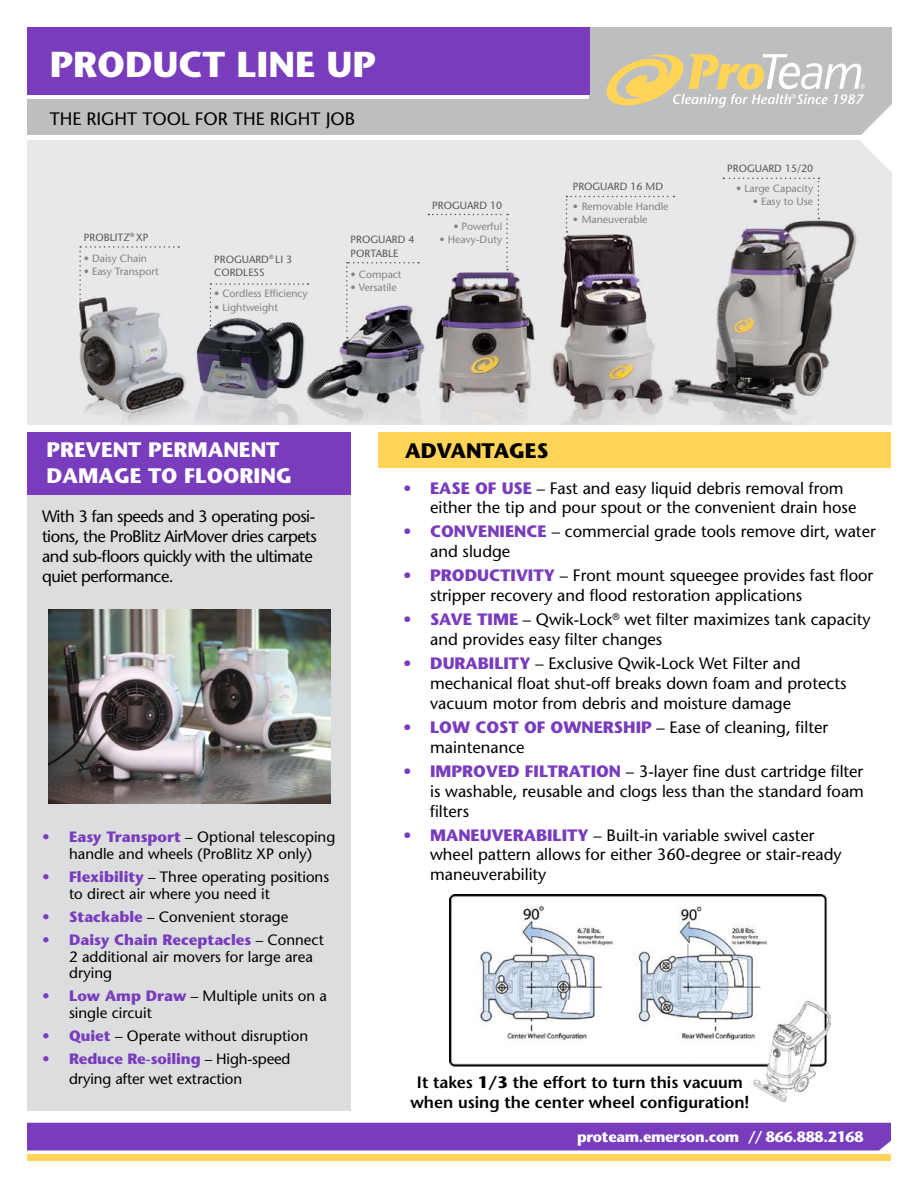
<style>
.page{position:relative;width:918px;height:1188px;background:#fff}
.page>*{position:absolute;margin:0;border:0;box-sizing:border-box;transform-origin:0 0}
.t1{font:700 36px "Stone Sans";color:#fff}
.t2{font:700 21px/25.5px "Stone Sans";color:#fff}
.t3{font:700 21px "Stone Sans";color:#000}
.t4{font:18px "Stone Sans";color:#000}
.t5{font:16.5px/19.8px "Stone Sans";color:#000}
.t6{font:16.5px/19.8px "Stone Sans";letter-spacing:-.03em;color:#000}
.t7{font:600 16.5px/19.8px "Stone Sans";color:#000;text-align:center}
.t8{font:15px/16.5px "Stone Sans";color:#000}
.t9{font:700 15px "Stone Sans";letter-spacing:-.02em;color:#fff}
.t10{font:10.5px "Stone Sans";color:#808285}
.t11{font:10.5px/13.5px "Stone Sans";color:#58595b}
.s1{font-weight:700;color:#783cbd}
.s2{font-weight:700}
</style>
<div class="page">
<div style="left:589px;top:27px;width:302px;height:108px;background:#bcbec0"></div>
<div style="left:27px;top:99px;width:562px;height:36px;background:#bcbec0"></div>
<div style="left:27px;top:27px;width:562px;height:67px;background:#783cbd"></div>
<div style="left:27px;top:1155px;width:864px;height:6px;background:#ffd457"></div>
<div style="left:27px;top:1123px;width:864px;height:28px;background:#783cbd"></div>
<img style="left:27px;top:140px;width:864px;height:285px">
<svg style="left:210px;top:283px;width:99px;height:46px;background:#d4d4d5"></svg>
<svg style="left:346px;top:262px;width:73px;height:76px;background:#bbbabe"></svg>
<div style="left:79px;top:246px;width:100px;height:57px;background:#e8e8e8"></div>
<div style="left:378px;top:432px;width:513px;height:36px;background:#ffd457"></div>
<div style="left:428px;top:214px;width:80px;height:56px;background:#e8e8e8"></div>
<img style="left:450px;top:895px;width:380px;height:207px">
<div style="left:27px;top:432px;width:324px;height:679px;background:#dcddde"></div>
<div style="left:27px;top:432px;width:324px;height:63px;background:#783cbd"></div>
<img style="left:48px;top:609px;width:283px;height:195px">
<svg style="left:566px;top:54px;width:326px;height:179px"></svg>
<h1 class="t1" style="left:50px;top:43px;width:328px">PRODUCT LINE UP</h1>
<p class="t4" style="left:50px;top:108px;width:307px">THE RIGHT TOOL FOR THE RIGHT JOB</p>
<p class="t11" style="left:84px;top:230px;width:66px">PROBLITZ<sup>®</sup> XP</p>
<p class="t10" style="left:84px;top:252px;width:65px">• Daisy Chain</p>
<p class="t10" style="left:84px;top:265px;width:76px">• Easy Transport</p>
<p class="t11" style="left:214px;top:252px;width:79px">PROGUARD<sup>®</sup> LI 3<br>CORDLESS</p>
<p class="t10" style="left:214px;top:287px;width:95px">• Cordless Efficiency</p>
<p class="t10" style="left:214px;top:301px;width:65px">• Lightweight</p>
<p class="t11" style="left:351px;top:233px;width:65px">PROGUARD 4<br>PORTABLE</p>
<p class="t10" style="left:351px;top:268px;width:53px">• Compact</p>
<p class="t10" style="left:351px;top:281px;width:48px">• Versatile</p>
<p class="t11" style="left:432px;top:199px;width:71px">PROGUARD 10</p>
<p class="t10" style="left:453px;top:220px;width:50px">• Powerful</p>
<p class="t10" style="left:440px;top:234px;width:64px">• Heavy-Duty</p>
<p class="t11" style="left:573px;top:180px;width:92px">PROGUARD 16 MD</p>
<p class="t10" style="left:573px;top:200px;width:97px">• Removable Handle</p>
<p class="t10" style="left:573px;top:213px;width:76px">• Maneuverable</p>
<p class="t11" style="left:727px;top:162px;width:88px">PROGUARD 15/20</p>
<p class="t10" style="left:736px;top:182px;width:79px">• Large Capacity</p>
<p class="t10" style="left:753px;top:195px;width:62px">• Easy to Use</p>
<p class="t2" style="left:47px;top:437px;width:247px">PREVENT PERMANENT<br>DAMAGE TO FLOORING</p>
<p class="t6" style="left:42px;top:507px;width:276px">With 3 fan speeds and 3 operating posi&shy;tions, the ProBlitz AirMover dries carpets and sub-floors quickly with the ultimate quiet performance.</p>
<p class="t8" style="left:42px;top:829px;width:295px;text-align:center"><span class="s1">• Easy Transport</span> – Optional telescoping handle and wheels (ProBlitz XP only)</p>
<p class="t8" style="left:69px;top:869px;width:262px;text-indent:-27px"><span class="s1">• Flexibility</span> – Three operating positions to direct air where you need it</p>
<p class="t8" style="left:42px;top:908px;width:248px"><span class="s1">• Stackable</span> – Convenient storage</p>
<p class="t8" style="left:69px;top:932px;width:256px;text-indent:-27px"><span class="s1">• Daisy Chain Receptacles</span> – Connect<br>2 additional air movers for large area drying</p>
<p class="t8" style="left:69px;top:988px;width:259px;text-indent:-27px"><span class="s1">• Low Amp Draw</span> – Multiple units on a single circuit</p>
<p class="t8" style="left:42px;top:1028px;width:268px"><span class="s1">• Quiet</span> – Operate without disruption</p>
<p class="t8" style="left:69px;top:1049px;width:223px;line-height:19.8px;text-indent:-27px"><span class="s1">• Reduce Re-soiling</span> – High-speed drying after wet extraction</p>
<p class="t3" style="left:405px;top:438px;width:145px">ADVANTAGES</p>
<p class="t5" style="left:430px;top:478px;width:428px;text-indent:-27px"><span class="s1">• EASE OF USE</span> – Fast and easy liquid debris removal from either the tip and pour spout or the convenient drain hose</p>
<p class="t5" style="left:430px;top:522px;width:447px;text-indent:-27px"><span class="s1">• CONVENIENCE</span> – commercial grade tools remove dirt, water and sludge</p>
<p class="t5" style="left:430px;top:566px;width:445px;text-indent:-27px"><span class="s1">• PRODUCTIVITY</span> – Front mount squeegee provides fast floor stripper recovery and flood restoration applications</p>
<p class="t5" style="left:430px;top:610px;width:442px;text-indent:-27px"><span class="s1">• SAVE TIME</span> – Qwik-Lock<sup>®</sup> wet filter maximizes tank capacity and provides easy filter changes</p>
<p class="t5" style="left:430px;top:654px;width:418px;text-indent:-27px"><span class="s1">• DURABILITY</span> – Exclusive Qwik-Lock Wet Filter and mechanical float shut-off breaks down foam and protects vacuum motor from debris and moisture damage</p>
<p class="t5" style="left:430px;top:717px;width:400px;text-indent:-27px"><span class="s1">• LOW COST OF OWNERSHIP</span> – Ease of cleaning, filter maintenance</p>
<p class="t5" style="left:430px;top:761px;width:435px;text-align:justify;text-indent:-27px"><span class="s1">• IMPROVED FILTRATION</span> – 3-layer fine dust cartridge filter is washable, reusable and clogs less than the standard foam filters</p>
<p class="t5" style="left:430px;top:825px;width:413px;text-indent:-27px"><span class="s1">• MANEUVERABILITY</span> – Built-in variable swivel caster wheel pattern allows for either 360-degree or stair-ready maneuverability</p>
<p class="t7" style="left:410px;top:1072px;width:341px">It takes <span class="s2">1/3</span> the effort to turn this vacuum when using the center wheel configuration!</p>
<p class="t9" style="left:577px;top:1127px;width:288px">proteam.emerson.com // 866.888.2168</p>
</div>
